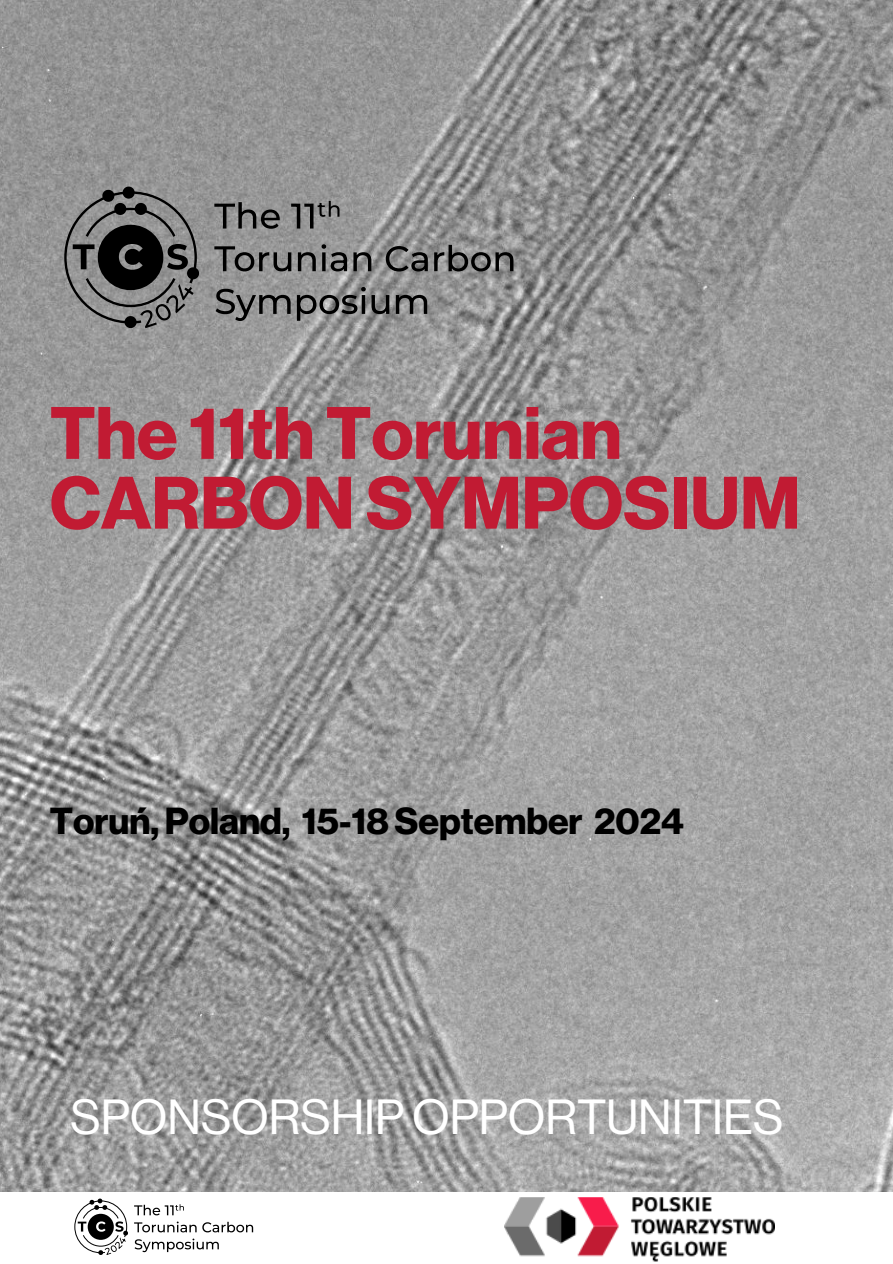
<style>
.page{position:relative;width:893px;height:1264px;background:#fff}
.page>*{position:absolute;margin:0;border:0;box-sizing:border-box;transform-origin:0 0}
.t1{font:700 72.45px/69.8px "Haas Grot Disp 75";color:#c11b33}
.t2{font:48.3px "Haas Grot Disp 55 Roman";color:#fff}
.t3{font:700 36.9px "Haas Grot Disp 75";color:#000}
</style>
<div class="page">
<img style="left:0;top:0;width:892px;height:1191px">
<img style="left:504px;top:1197px;width:270px;height:65px">
<svg style="left:74px;top:1198px;width:54px;height:56px"></svg>
<svg style="left:134px;top:1204px;width:119px;height:48px"></svg>
<svg style="left:63px;top:186px;width:136px;height:142px;background:#696969"></svg>
<svg style="left:214px;top:201px;width:299px;height:120px;background:#838383"></svg>
<p class="t1" style="left:50px;top:401px;width:752px">The 11thTorunian<br>CARBON SYMPOSIUM</p>
<p class="t3" style="left:50px;top:803px;width:635px">Toruń, Poland, 15-18September 2024</p>
<h1 class="t2" style="left:71px;top:1094px;width:714px">SPONSORSHIP OPPORTUNITIES</h1>
</div>
